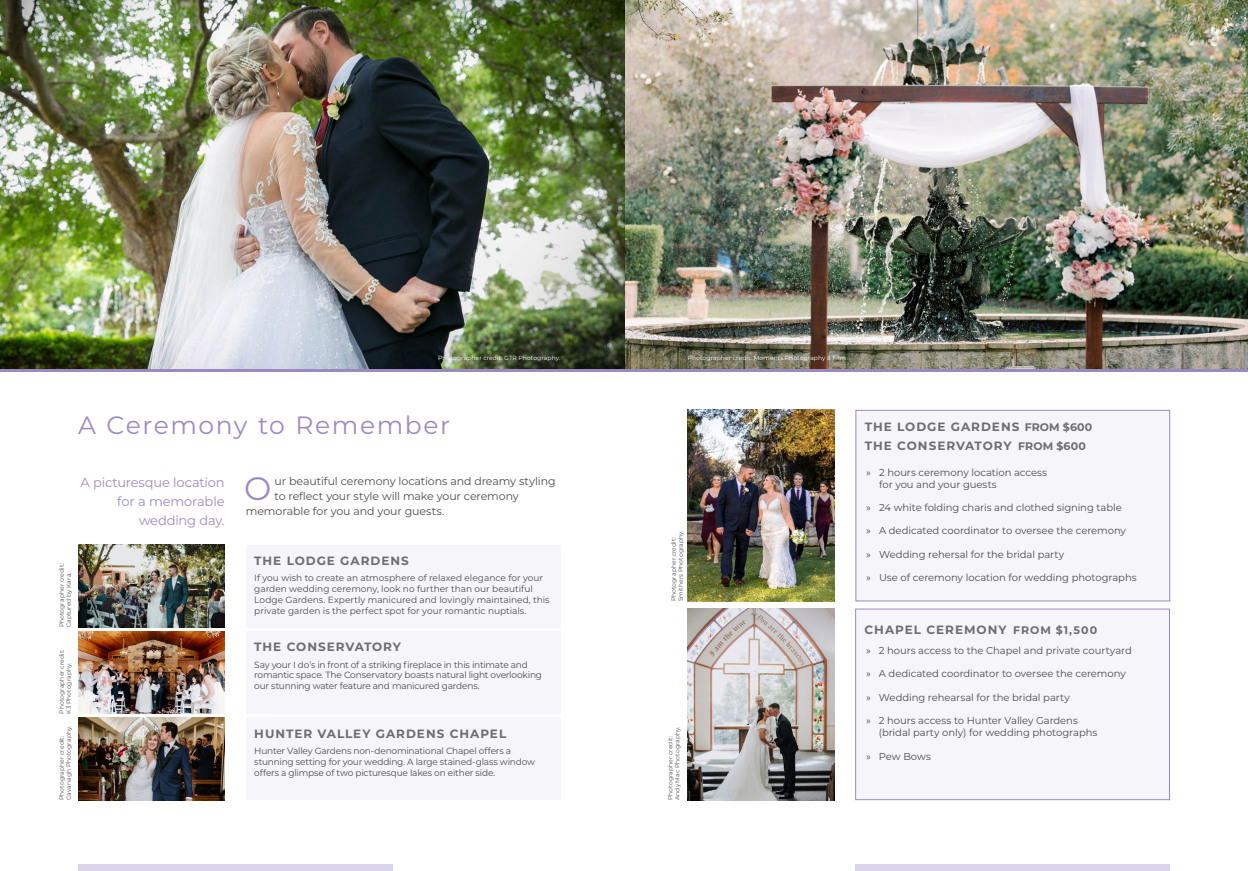
<style>
.page{position:relative;width:1248px;height:871px;background:#fff}
.page>*{position:absolute;margin:0;border:0;box-sizing:border-box;transform-origin:0 0}
.t1{font:32.4px "Montserrat";color:#9b8ac1}
.t2{font:25px "Montserrat";letter-spacing:.06em;color:#9b8ac1}
.t3{font:13px/19px "Montserrat";letter-spacing:-.01em;color:#9b8ac1;text-align:right}
.t4{font:700 12px/18.5px "Montserrat";letter-spacing:.08em;color:#6d6e71}
.t5{font:11px "Montserrat";letter-spacing:-.01em;color:#4a4c4b}
.t6{font:10px/12px "Montserrat";letter-spacing:-.005em;color:#4a4c4b}
.t7{font:9px/10.8px "Montserrat";letter-spacing:-.015em;color:#4a4c4b}
.t8{font:6px/7.2px "Montserrat";letter-spacing:.015em;color:#4a4c4b}
.t9{font:6px "Montserrat";letter-spacing:.015em;color:#fff}
.s1{font-size:11px}
</style>
<div class="page">
<div style="left:855px;top:863px;width:314px;height:7px;background:#dad5ea"></div>
<div style="left:78px;top:863px;width:314px;height:7px;background:#dad5ea"></div>
<img style="left:624px;top:0;width:623px;height:369px">
<img style="left:0;top:0;width:624px;height:369px">
<hr style="left:0;top:369px;width:624px;height:2px;background:#9b8ac1">
<div style="left:246px;top:544px;width:314px;height:83px;background:#f6f5fa"></div>
<div style="left:246px;top:630px;width:314px;height:83px;background:#f6f5fa"></div>
<div style="left:246px;top:717px;width:314px;height:82px;background:#f6f5fa"></div>
<img style="left:687px;top:608px;width:147px;height:191px">
<img style="left:687px;top:409px;width:147px;height:192px">
<hr style="left:624px;top:369px;width:623px;height:2px;background:#9b8ac1">
<div style="left:855px;top:410px;width:314px;height:190px;background:#f6f5fa"></div>
<div style="left:855px;top:409px;width:315px;height:192px;border:1px solid #9b8ac1"></div>
<div style="left:855px;top:609px;width:314px;height:190px;background:#f6f5fa"></div>
<div style="left:855px;top:608px;width:314px;height:191px;border:1px solid #9b8ac1"></div>
<img style="left:78px;top:631px;width:146px;height:82px">
<img style="left:78px;top:717px;width:146px;height:82px">
<img style="left:78px;top:544px;width:146px;height:83px">
<p class="t9" style="left:438px;top:354px;width:123px">Photographer credit: GTR Photography.</p>
<p class="t9" style="left:687px;top:354px;width:161px">Photographer credit: Moments Photography &amp; Film.</p>
<h2 class="t2" style="left:78px;top:408px;width:374px">A Ceremony to Remember</h2>
<h1 class="t1" style="left:244px;top:465px;width:29px">O</h1>
<p class="t5" style="left:274px;top:473px;width:282px">ur beautiful ceremony locations and dreamy styling</p>
<h3 class="t3" style="left:80px;top:472px;width:146px">A picturesque location for a memorable wedding day.</h3>
<p class="t5" style="left:274px;top:488px;width:246px">to reflect your style will make your ceremony</p>
<p class="t5" style="left:246px;top:503px;width:200px">memorable for you and your guests.</p>
<p class="t8" style="left:58px;top:627px;width:66px;rotate:-90deg">Photographer credit:<br>Captured by Kara.</p>
<p class="t8" style="left:58px;top:713px;width:66px;rotate:-90deg">Photographer credit:<br>K3 Photography.</p>
<p class="t8" style="left:58px;top:799px;width:76px;rotate:-90deg">Photographer credit:<br>Cavanagh Photography.</p>
<h3 class="t4" style="left:254px;top:550px;width:156px">THE LODGE GARDENS</h3>
<p class="t7" style="left:254px;top:572px;width:297px">If you wish to create an atmosphere of relaxed elegance for your garden wedding ceremony, look no further than our beautiful Lodge Gardens. Expertly manicured and lovingly maintained, this private garden is the perfect spot for your romantic nuptials.</p>
<h3 class="t4" style="left:254px;top:637px;width:148px">THE CONSERVATORY</h3>
<p class="t7" style="left:254px;top:658px;width:289px">Say your I do’s in front of a striking fi replace in this intimate and romantic space. The Conservatory boasts natural light overlooking our stunning water feature and manicured gardens.</p>
<h3 class="t4" style="left:254px;top:723px;width:253px">HUNTER VALLEY GARDENS CHAPEL</h3>
<p class="t7" style="left:254px;top:745px;width:282px">Hunter Valley Gardens non-denominational Chapel offers a stunning setting for your wedding. A large stained-glass window offers a glimpse of two picturesque lakes on either side.</p>
<p class="t8" style="left:669px;top:601px;width:72px;rotate:-90deg">Photographer credit:<br>Smithers Photography.</p>
<p class="t8" style="left:666px;top:799px;width:75px;rotate:-90deg">Photographer credit:<br>Andy Mac Photography.</p>
<h3 class="t4" style="left:864px;top:416px;width:229px">THE LODGE GARDENS <span class="s1">FROM $600<br></span>THE CONSERVATORY <span class="s1">FROM $600</span></h3>
<p class="t6" style="left:879px;top:465px;width:170px;text-indent:-13px">» 2 hours ceremony location access for you and your guests</p>
<p class="t6" style="left:866px;top:501px;width:257px">» 24 white folding charis and clothed signing table</p>
<p class="t6" style="left:866px;top:524px;width:261px">» A dedicated coordinator to oversee the ceremony</p>
<p class="t6" style="left:866px;top:547px;width:199px">» Wedding rehersal for the bridal party</p>
<p class="t6" style="left:866px;top:571px;width:272px">» Use of ceremony location for wedding photographs</p>
<h3 class="t4" style="left:864px;top:619px;width:234px">CHAPEL CEREMONY <span class="s1">FROM $1,500</span></h3>
<p class="t6" style="left:866px;top:644px;width:267px">» 2 hours access to the Chapel and private courtyard</p>
<p class="t6" style="left:866px;top:667px;width:261px">» A dedicated coordinator to oversee the ceremony</p>
<p class="t6" style="left:866px;top:690px;width:205px">» Wedding rehearsal for the bridal party</p>
<p class="t6" style="left:878px;top:714px;width:220px;text-indent:-13px">» 2 hours access to Hunter Valley Gardens (bridal party only) for wedding photographs</p>
<p class="t6" style="left:866px;top:749px;width:66px">» Pew Bows</p>
</div>
